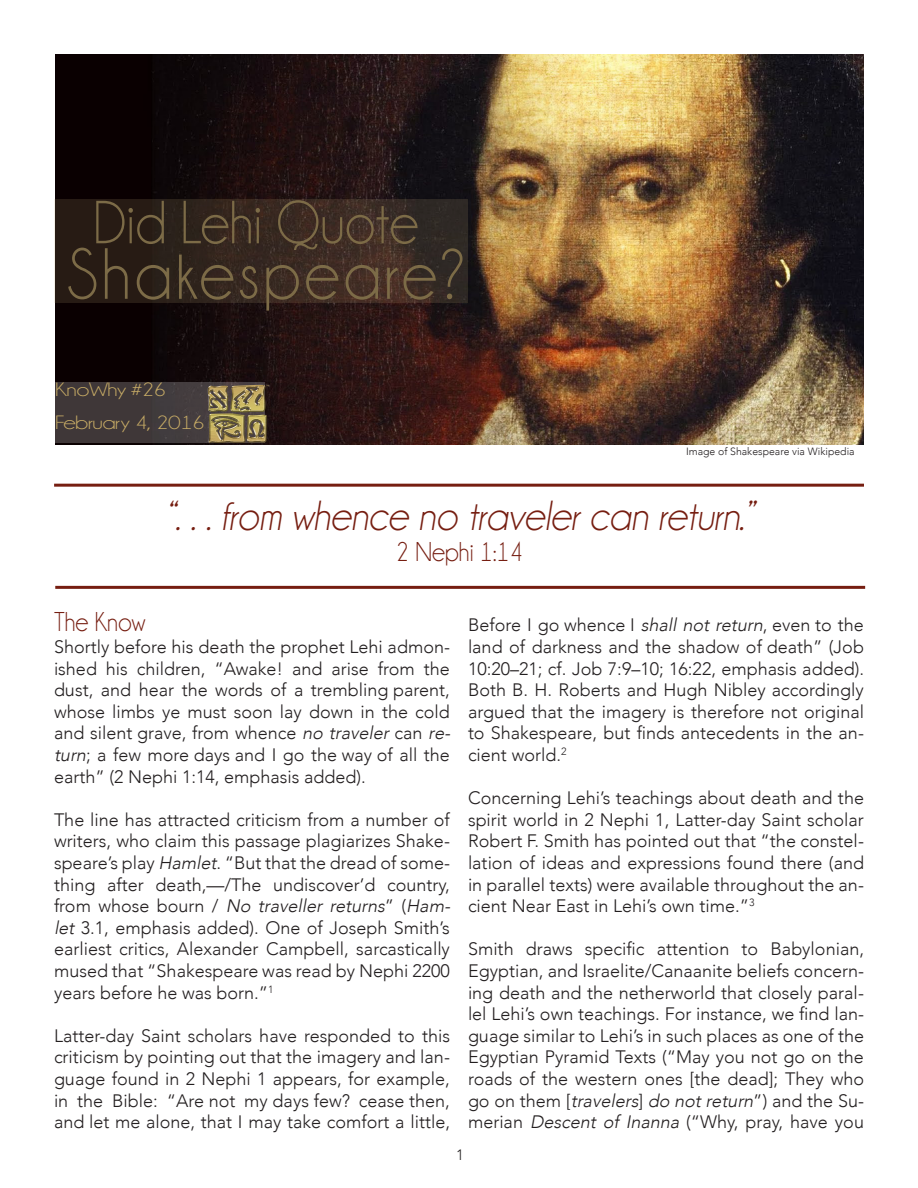
<style>
.page{position:relative;width:918px;height:1188px;background:#fff}
.page>*{position:absolute;margin:0;border:0;box-sizing:border-box;transform-origin:0 0}
.t1{font:73.2px "Champagne&Limousines";letter-spacing:.05em;color:#7c6b47;scale:.95 1}
.t2{font:61.5px "Champagne&Limousines";color:#7c6b47;scale:.93 1}
.t3{font:italic 42.6px "Champagne&Limousines";color:#761e11;scale:.95 1}
.t4{font:27.6px "Champagne&Limousines";color:#761e11;scale:.93 1}
.t5{font:19.5px "Champagne&Limousines";letter-spacing:-.02em;color:#c8ac66;scale:1.24 1}
.t6{font:300 18px/21.6px "Avenir";color:#231f20;text-align:justify}
.t7{font:300 15px "Avenir";color:#231f20}
.t8{font:300 10.5px "Avenir";color:#231f20}
.s1{font-style:italic}
</style>
<div class="page">
<img style="left:55px;top:54px;width:809px;height:390px">
<svg style="left:54px;top:199px;width:414px;height:104px;background:#34261f"></svg>
<hr style="left:54px;top:484px;width:810px;height:3px;background:#761e11">
<hr style="left:55px;top:586px;width:810px;height:3px;background:#761e11">
<div style="left:55px;top:382px;width:210px;height:61px;background:#3f3738"></div>
<img style="left:206px;top:384px;width:65px;height:59px">
<p class="t2" style="left:93px;top:192px;width:351px">Did Lehi Quote</p>
<p class="t1" style="left:66px;top:237px;width:422px">Shakespeare?</p>
<p class="t5" style="left:55px;top:379px;width:91px">KnoWhy #26</p>
<p class="t5" style="left:55px;top:412px;width:122px">February 4, 2016</p>
<p class="t8" style="left:686px;top:445px;width:170px">Image of Shakespeare via Wikipedia</p>
<p class="t3" style="left:166px;top:495px;width:620px">“. . . from whence no traveler can return.”</p>
<p class="t4" style="left:396px;top:538px;width:138px">2 Nephi 1:14</p>
<p class="t4" style="left:54px;top:608px;width:100px">The Know</p>
<p class="t6" style="left:54px;top:636px;width:401px;text-align:left">Shortly before his death the prophet Lehi admon&shy;ished his children, “Awake! and arise from the dust, and hear the words of a trembling parent, whose limbs ye must soon lay down in the cold and silent grave, from whence <span class="s1">no traveler</span> can <span class="s1">re&shy;turn</span>; a few more days and I go the way of all the earth” (2 Nephi 1:14, emphasis added).</p>
<p class="t6" style="left:54px;top:809px;width:401px;text-align:left">The line has attracted criticism from a number of writers, who claim this passage plagiarizes Shake&shy;speare’s play <span class="s1">Hamlet</span>. “But that the dread of some&shy;thing after death,—/The undiscover’d country, fro m w h o s e b o u r n / <span class="s1">No traveller returns</span>” ( <span class="s1">Ham&shy;let</span> 3.1, emphasis added). One of Joseph Smith’s earliest critics, Alexander Campbell, sarcastically mused that “Shakespeare was read by Nephi 2200 years before he was born.”<sup>1</sup></p>
<p class="t6" style="left:54px;top:1025px;width:398px">Latter-day Saint scholars have responded to this criticism by pointing out that the imagery and lan&shy;guage found in 2 Nephi 1 appears, for example, in the Bible: “Are not my days few? cease then, and let me alone, that I may take comfort a little,</p>
<p class="t6" style="left:468px;top:614px;width:398px">Before I go whence I <span class="s1">shall not return</span>, even to the land of darkness and the shadow of death” (Job 10:20–21; cf. Job 7:9–10; 16:22, emphasis added).<br>Both B. H. Roberts and Hugh Nibley accordingly argued that the imagery is therefore not original to Shakespeare, but finds antecedents in the an&shy;cient world.<sup>2</sup></p>
<p class="t6" style="left:468px;top:787px;width:398px">Concerning Lehi’s teachings about death and the spirit world in 2 Nephi 1, Latter-day Saint scholar Robert F. Smith has pointed out that “the constel&shy;lation of ideas and expressions found there (and in parallel texts) were available throughout the an&shy;cient Near East in Lehi’s own time.”<sup>3</sup></p>
<p class="t6" style="left:468px;top:938px;width:398px">Smith draws specific attention to Babylonian, Egyptian, and Israelite/Canaanite beliefs concern&shy;ing death and the netherworld that closely paral&shy;lel Lehi’s own teachings. For instance, we find lan&shy;guage similar to Lehi’s in such places as one of the Egyptian Pyramid Texts (“May you not go on the roads of the western ones [the dead]; They who g o o n t h e m [<span class="s1">travelers</span>] <span class="s1">do notreturn</span>” ) a n d t h e S u - merian <span class="s1">Descent of Inanna</span> (“Why, pray, have you</p>
<p class="t7" style="left:456px;top:1146px;width:9px">1</p>
</div>
